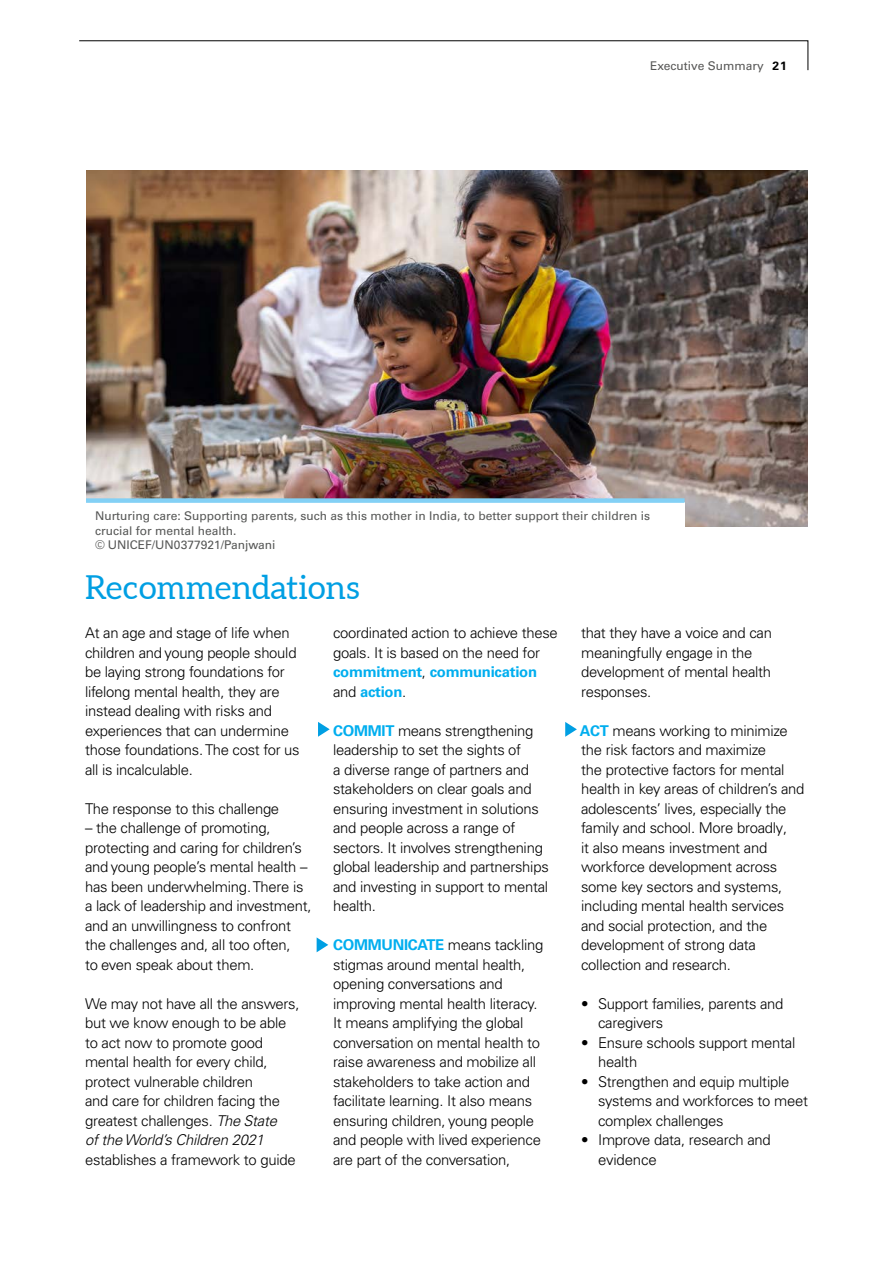
<style>
.page{position:relative;width:893px;height:1263px;background:#fff}
.page>*{position:absolute;margin:0;border:0;box-sizing:border-box;transform-origin:0 0}
.t1{font:33px "Aleo";color:#009fe3}
.t2{font:300 15px "Univers LT Pro 45";letter-spacing:-.01em;color:#000}
.t3{font:300 14.85px/19.5px "Univers LT Pro 45";letter-spacing:-.02em;color:#000}
.t4{font:700 14.85px/19.5px "Univers LT Pro 65";letter-spacing:-.02em;color:#00aeef}
.t5{font:12px/14.4px "Univers LT Pro 55 Roman";color:#565756}
.t6{font:12px "Univers LT Pro 55 Roman";color:#575756}
.s1{font-family:"Univers LT Pro 65";font-weight:700;color:#000}
.s2{font-style:italic}
.s3{font-family:"Univers LT Pro 45";font-weight:300;color:#000}
.s4{font-family:"Univers LT Pro 65";font-weight:700;color:#00aeef}
</style>
<div class="page">
<svg style="left:79px;top:40px;width:730px;height:31px"></svg>
<svg style="left:318px;top:722px;width:12px;height:15px"></svg>
<svg style="left:317px;top:937px;width:11px;height:15px"></svg>
<svg style="left:565px;top:722px;width:12px;height:15px"></svg>
<img style="left:86px;top:170px;width:722px;height:357px">
<div style="left:86px;top:503px;width:599px;height:53px;background:#fff"></div>
<div style="left:86px;top:498px;width:599px;height:5px;background:#83d0f5"></div>
<p class="t6" style="left:650px;top:59px;width:138px">Executive Summary <span class="s1">21</span></p>
<p class="t5" style="left:95px;top:509px;width:557px">Nurturing care: Supporting parents, such as this mother in India, to better support their children is crucial for mental health.<br>© UNICEF/UN0377921/Panjwani</p>
<h1 class="t1" style="left:85px;top:568px;width:276px">Recommendations</h1>
<p class="t3" style="left:85px;top:623px;width:216px">At an age and stage of life when children and young people should be laying strong foundations for lifelong mental health, they are instead dealing with risks and experiences that can undermine those foundations. The cost for us all is incalculable.</p>
<p class="t3" style="left:85px;top:799px;width:196px">The response to this challenge</p>
<p class="t3" style="left:85px;top:818px;width:228px">– the challenge of promoting, protecting and caring for children’s and young people’s mental health – has been underwhelming. There is a lack of leadership and investment, and an unwillingness to confront the challenges and, all too often,<br>to even speak about them.</p>
<p class="t3" style="left:85px;top:994px;width:216px">We may not have all the answers, but we know enough to be able to act now to promote good mental health for every child, protect vulnerable children<br>and care for children facing the greatest challenges. <span class="s2">The State<br>of the World’s Children 2021</span></p>
<p class="t3" style="left:85px;top:1150px;width:212px">establishes a framework to guide</p>
<p class="t3" style="left:333px;top:623px;width:226px">coordinated action to achieve these goals. It is based on the need for</p>
<p class="t4" style="left:333px;top:662px;width:205px">commitment<span class="s3">,</span> communication <span class="s3">and</span> action<span class="s3">.</span></p>
<p class="t3" style="left:333px;top:721px;width:217px"><span class="s4">COMMIT</span> means strengthening leadership to set the sights of<br>a diverse range of partners and stakeholders on clear goals and ensuring investment in solutions and people across a range of sectors. It involves strengthening global leadership and partnerships and investing in support to mental health.</p>
<p class="t3" style="left:333px;top:935px;width:212px"><span class="s4">COMMUNICATE</span> means tackling stigmas around mental health, opening conversations and improving mental health literacy.<br>It means amplifying the global conversation on mental health to raise awareness and mobilize all stakeholders to take action and facilitate learning. It also means ensuring children, young people and people with lived experience are part of the conversation,</p>
<p class="t3" style="left:581px;top:623px;width:192px">that they have a voice and can meaningfully engage in the development of mental health responses.</p>
<p class="t3" style="left:580px;top:720px;width:226px"><span class="s4">ACT</span> means working to minimize the risk factors and maximize<br>the protective factors for mental health in key areas of children’s and adolescents’ lives, especially the family and school. More broadly,<br>it also means investment and workforce development across some key sectors and systems, including mental health services and social protection, and the development of strong data collection and research.</p>
<p class="t3" style="left:598px;top:993px;width:187px;text-indent:-17px">• Support families, parents and caregivers</p>
<p class="t3" style="left:598px;top:1032px;width:199px;text-indent:-17px">• Ensure schools support mental health</p>
<p class="t3" style="left:598px;top:1071px;width:211px;text-indent:-17px">• Strengthen and equip multiple systems and workforces to meet complex challenges</p>
<p class="t3" style="left:581px;top:1130px;width:191px">• Improve data, research and</p>
<p class="t2" style="left:598px;top:1150px;width:60px">evidence</p>
</div>
